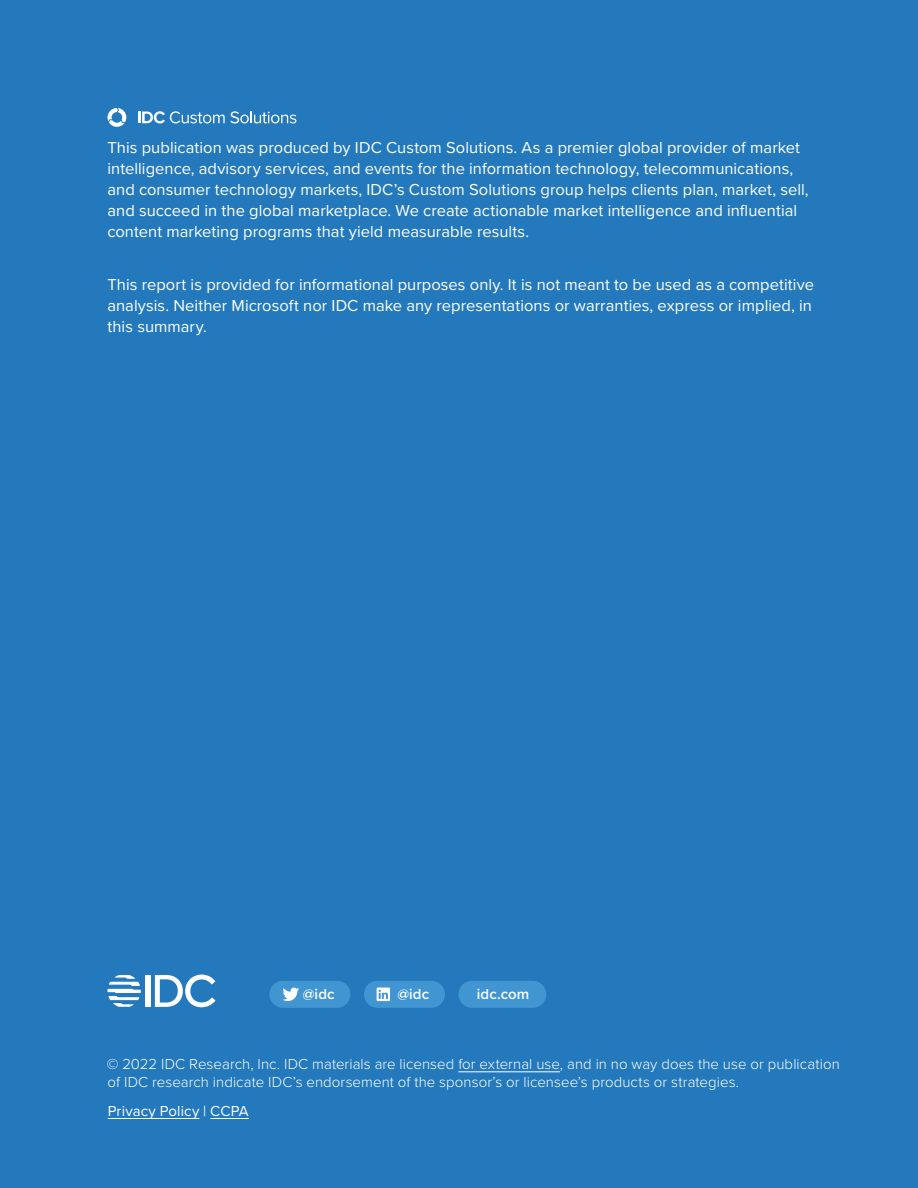
<style>
.page{position:relative;width:918px;height:1188px;background:#2379bb}
.page>*{position:absolute;margin:0;border:0;box-sizing:border-box;transform-origin:0 0}
.t1{font:16.5px/21px "Proxima Nova";letter-spacing:.005em;color:#fff}
.t2{font:300 15px/18px "Proxima Nova";letter-spacing:.005em;color:#fff}
.t3{font:15px "Proxima Nova";letter-spacing:.005em;color:#fff}
.t4{font:600 15px "Proxima Nova";letter-spacing:.005em;color:#fff}
</style>
<div class="page">
<hr style="left:458px;top:1072px;width:102px;height:1px;background:#fff">
<hr style="left:108px;top:1118px;width:91px;height:1px;background:#fff">
<hr style="left:210px;top:1118px;width:39px;height:1px;background:#fff">
<svg style="left:107px;top:108px;width:19px;height:19px"></svg>
<svg style="left:138px;top:111px;width:158px;height:12px"></svg>
<div style="left:146px;top:975px;width:5px;height:32px;background:#fff"></div>
<svg style="left:155px;top:975px;width:60px;height:32px"></svg>
<svg style="left:107px;top:975px;width:34px;height:32px"></svg>
<div style="left:269px;top:981px;width:81px;height:27px;background:#4196d2;border-radius:14px"></div>
<svg style="left:282px;top:988px;width:17px;height:13px"></svg>
<div style="left:364px;top:981px;width:81px;height:27px;background:#4196d2;border-radius:14px"></div>
<svg style="left:377px;top:988px;width:13px;height:13px"></svg>
<div style="left:458px;top:981px;width:88px;height:27px;background:#4196d2;border-radius:14px"></div>
<p class="t1" style="left:107px;top:137px;width:703px">This publication was produced by IDC Custom Solutions. As a premier global provider of market intelligence, advisory services, and events for the information technology, telecommunications, and consumer technology markets, IDCʼs Custom Solutions group helps clients plan, market, sell, and succeed in the global marketplace. We create actionable market intelligence and influential content marketing programs that yield measurable results.</p>
<p class="t1" style="left:107px;top:273px;width:708px">This report is provided for informational purposes only. It is not meant to be used as a competitive analysis. Neither Microsoft nor IDC make any representations or warranties, express or implied, in this summary.</p>
<p class="t4" style="left:303px;top:983px;width:33px">@idc</p>
<p class="t4" style="left:397px;top:983px;width:33px">@idc</p>
<p class="t4" style="left:477px;top:983px;width:54px">idc.com</p>
<p class="t2" style="left:107px;top:1055px;width:734px">© 2022 IDC Research, Inc . IDC materials are licensed for external use, and in no way does the use or publication of IDC research indicate IDCʼs endorsement of the sponsorʼs or licenseeʼs products or strategies .</p>
<p class="t3" style="left:108px;top:1100px;width:143px">Privacy Policy | CCPA</p>
</div>
